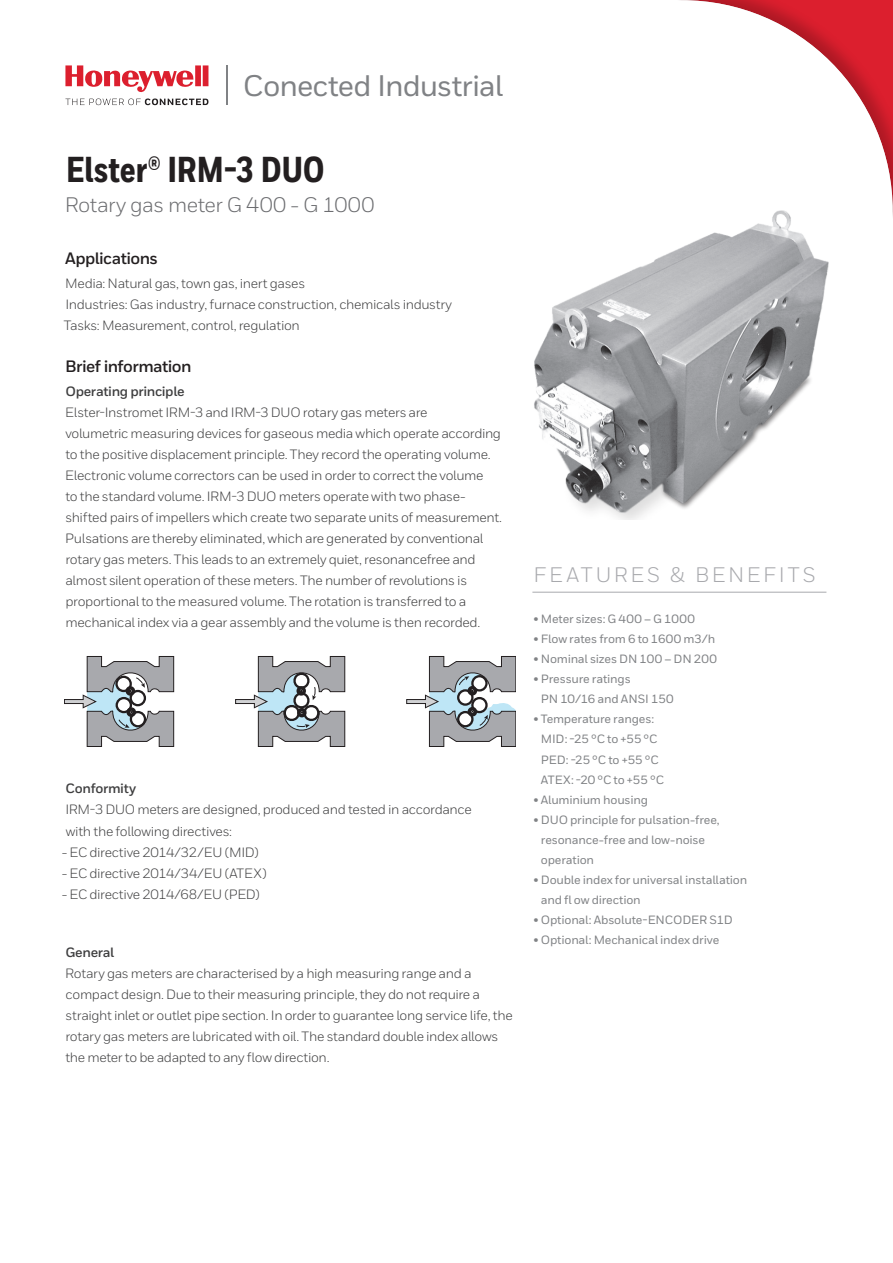
<style>
.page{position:relative;width:893px;height:1263px;background:#fff}
.page>*{position:absolute;margin:0;border:0;box-sizing:border-box;transform-origin:0 0}
.t1{font:800 36px "Honeywell Cond";letter-spacing:-.005em;color:#231f20}
.t2{font:500 29.7px "Honeywell Sans";letter-spacing:-.035em;color:#808285}
.t3{font:28.65px "Honeywell Sans";letter-spacing:-.01em;color:#808285}
.t4{font:21px "Honeywell Sans";letter-spacing:-.025em;color:#6c6d70}
.t5{font:21px "Honeywell Sans";color:#a8a9ad}
.t6{font:700 16.5px "Honeywell Sans";letter-spacing:-.035em;color:#231f20}
.t7{font:13.5px/21px "Honeywell Sans";letter-spacing:-.025em;color:#3e3e3f}
.t8{font:700 13.5px "Honeywell Sans";letter-spacing:-.025em;color:#3e3e3f}
.t9{font:500 12px/20.1px "Honeywell Sans";letter-spacing:-.015em;color:#808285}
</style>
<div class="page">
<hr style="left:532px;top:592px;width:294px;height:1px;background:#a8a9ad">
<img style="left:534px;top:211px;width:295px;height:308px">
<svg style="left:64px;top:656px;width:111px;height:91px"></svg>
<svg style="left:235px;top:656px;width:111px;height:91px"></svg>
<svg style="left:406px;top:656px;width:110px;height:91px"></svg>
<svg style="left:65px;top:65px;width:143px;height:27px"></svg>
<svg style="left:65px;top:98px;width:143px;height:7px"></svg>
<hr style="left:226px;top:65px;width:2px;height:40px;background:#808285">
<h3 class="t3" style="left:217px;top:59px;width:294px">I Connected Industrial</h3>
<h2 class="t2" style="left:243px;top:68px;width:262px">Conected Industrial</h2>
<h1 class="t1" style="left:66px;top:147px;width:260px">Elster® IRM-3 DUO</h1>
<h3 class="t4" style="left:65px;top:193px;width:311px">Rotary gas meter G 400 - G 1000</h3>
<p class="t6" style="left:65px;top:248px;width:94px">Applications</p>
<p class="t7" style="left:64px;top:273px;width:390px">Media: Natural gas, town gas, inert gases<br>Industries: Gas industry, furnace construction, chemicals industry<br>Tasks: Measurement, control, regulation</p>
<p class="t6" style="left:65px;top:356px;width:128px">Brief information</p>
<p class="t8" style="left:65px;top:383px;width:121px">Operating principle</p>
<p class="t7" style="left:65px;top:402px;width:438px">Elster-Instromet IRM-3 and IRM-3 DUO rotary gas meters are<br>volumetric measuring devices for gaseous media which operate according to the positive displacement principle. They record the operating volume.<br>Electronic volume correctors can be used in order to correct the volume<br>to the standard volume. IRM-3 DUO meters operate with two phase&shy;shifted pairs of impellers which create two separate units of measurement.<br>Pulsations are thereby eliminated, which are generated by conventional rotary gas meters. This leads to an extremely quiet, resonancefree and almost silent operation of these meters. The number of revolutions is proportional to the measured volume. The rotation is transferred to a mechanical index via a gear assembly and the volume is then recorded.</p>
<p class="t8" style="left:65px;top:781px;width:72px">Conformity</p>
<p class="t7" style="left:65px;top:799px;width:408px">IRM-3 DUO meters are designed, produced and tested in accordance with the following directives:</p>
<p class="t7" style="left:62px;top:841px;width:198px">- EC directive 2014/32/EU (MID)</p>
<p class="t7" style="left:62px;top:862px;width:206px">- EC directive 2014/34/EU (ATEX)</p>
<p class="t7" style="left:62px;top:883px;width:199px">- EC directive 2014/68/EU (PED)</p>
<p class="t8" style="left:65px;top:944px;width:50px">General</p>
<p class="t7" style="left:65px;top:962px;width:449px">Rotary gas meters are characterised by a high measuring range and a compact design. Due to their measuring principle, they do not require a straight inlet or outlet pipe section. In order to guarantee long service life, the rotary gas meters are lubricated with oil. The standard double index allows the meter to be adapted to any flow direction.</p>
<h3 class="t5" style="left:533px;top:562px;width:32px">Feature</h3>
<h3 class="t5" style="left:647px;top:562px;width:80px">s &amp; Benefit</h3>
<h3 class="t5" style="left:803px;top:562px;width:14px">s</h3>
<p class="t9" style="left:533px;top:609px;width:163px">• Meter sizes: G 400 – G 1000</p>
<p class="t9" style="left:533px;top:629px;width:183px">• Flow rates from 6 to 1600 m3/h</p>
<p class="t9" style="left:533px;top:649px;width:185px">• Nominal sizes DN 100 – DN 200</p>
<p class="t9" style="left:541px;top:669px;width:134px;text-indent:-7px">• Pressure ratings<br>PN 10/16 and ANSI 150</p>
<p class="t9" style="left:541px;top:709px;width:125px;text-indent:-7px">• Temperature ranges:<br>MID: -25 °C to +55 °C<br>PED: -25 °C to +55 °C<br>ATEX: -20 °C to +55 °C</p>
<p class="t9" style="left:533px;top:790px;width:116px">• Aluminium housing</p>
<p class="t9" style="left:541px;top:810px;width:180px;text-indent:-7px">• DUO principle for pulsation-free, resonance-free and low-noise operation</p>
<p class="t9" style="left:541px;top:870px;width:208px;text-indent:-7px">• Double index for universal installation and fl ow direction</p>
<p class="t9" style="left:533px;top:910px;width:201px">• Optional: Absolute-ENCODER S1D</p>
<p class="t9" style="left:533px;top:930px;width:187px">• Optional: Mechanical index drive</p>
</div>
